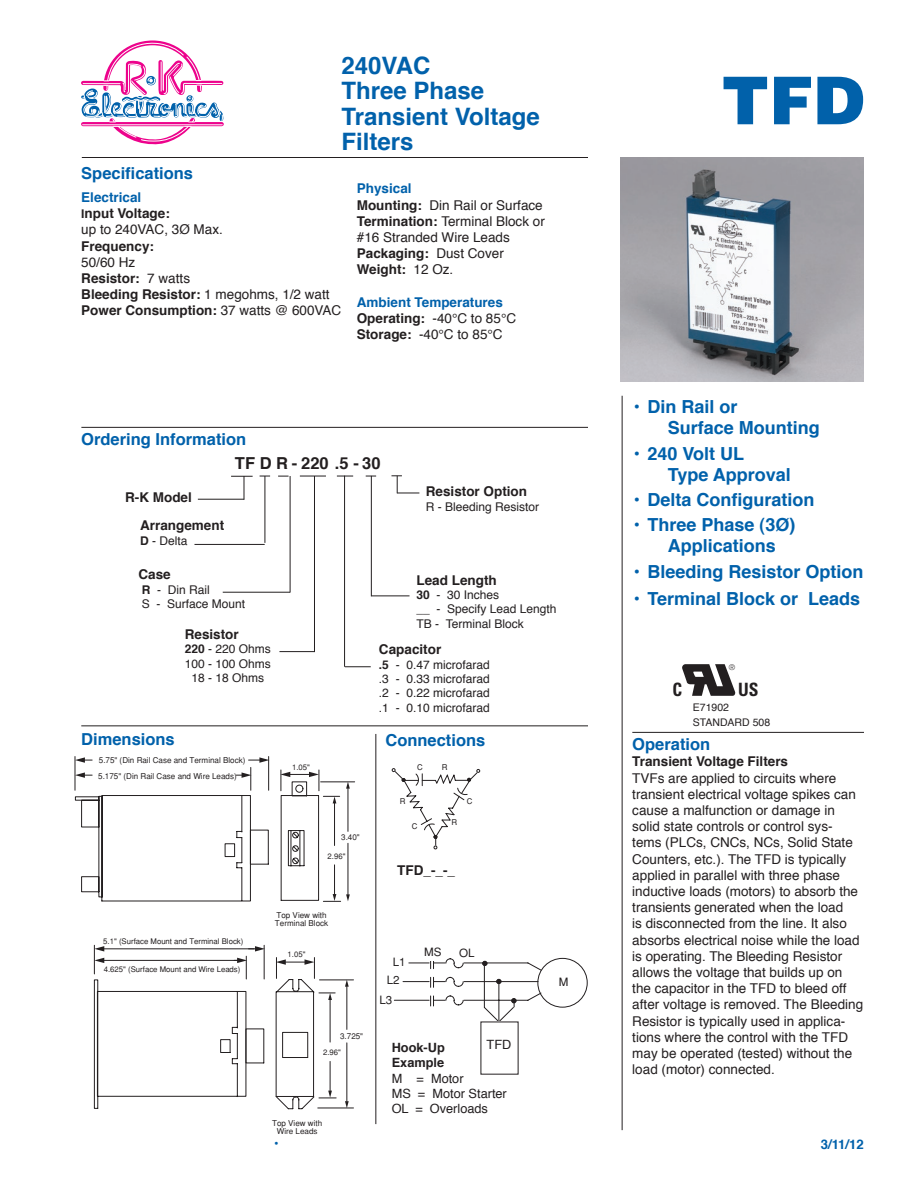
<style>
.page{position:relative;width:918px;height:1188px;background:#fff}
.page>*{position:absolute;margin:0;border:0;box-sizing:border-box;transform-origin:0 0}
.t1{font:900 66px "Helvetica";color:#0161aa}
.t2{font:700 24px/25.5px "Helvetica";color:#0161ab}
.t3{font:700 condensed 18.3px "Univers";color:#231f20;scale:.95 1}
.t4{font:700 18px/21px "Helvetica";color:#0161ab}
.t5{font:700 16.5px "Helvetica";color:#0161ab}
.t6{font:700 16.5px "Helvetica";color:#231f20}
.t7{font:13.5px/16.2px "Helvetica";color:#231f20}
.t8{font:700 13.5px "Helvetica";color:#231f20}
.t9{font:700 13.2px "Helvetica";color:#0161ab}
.t10{font:12.75px/15.3px "Helvetica";color:#231f20}
.t11{font:700 12.75px/15.3px "Helvetica";color:#231f20}
.t12{font:12px/14.4px "Helvetica";color:#231f20}
.t13{font:11.55px "Helvetica";color:#231f20}
.t14{font:10.5px/15px "Helvetica";color:#231f20}
.t15{font:8.1px/8.1px "Helvetica";color:#231f20}
.t16{font:7.95px "Helvetica";color:#231f20}
.t17{font:7.8px "Helvetica";color:#231f20}
.s1{font-weight:700;color:#0161ab}
.s2{font-weight:700;font-size:12px}
.s3{font-weight:700}
</style>
<div class="page">
<svg style="left:81px;top:41px;width:143px;height:102px"></svg>
<hr style="left:632px;top:732px;width:232px;height:1px;background:#231f20">
<hr style="left:81px;top:427px;width:507px;height:1px;background:#231f20">
<hr style="left:81px;top:725px;width:507px;height:1px;background:#231f20">
<hr style="left:82px;top:157px;width:506px;height:1px;background:#231f20">
<hr style="left:375px;top:734px;width:1px;height:390px;background:#231f20">
<hr style="left:622px;top:396px;width:1px;height:734px;background:#231f20">
<hr style="left:198px;top:499px;width:46px;height:1px;background:#231f20">
<svg style="left:231px;top:476px;width:22px;height:24px"></svg>
<hr style="left:265px;top:476px;width:1px;height:67px;background:#231f20">
<hr style="left:290px;top:476px;width:1px;height:117px;background:#231f20">
<hr style="left:314px;top:476px;width:1px;height:176px;background:#231f20">
<svg style="left:337px;top:476px;width:16px;height:1px"></svg>
<hr style="left:344px;top:476px;width:1px;height:191px;background:#231f20">
<hr style="left:371px;top:476px;width:1px;height:120px;background:#231f20">
<hr style="left:371px;top:596px;width:39px;height:1px;background:#231f20">
<hr style="left:194px;top:544px;width:71px;height:1px;background:#231f20">
<hr style="left:223px;top:592px;width:67px;height:1px;background:#231f20">
<svg style="left:345px;top:666px;width:26px;height:1px"></svg>
<hr style="left:279px;top:651px;width:36px;height:1px;background:#231f20">
<svg style="left:300px;top:476px;width:26px;height:1px"></svg>
<svg style="left:392px;top:475px;width:27px;height:19px"></svg>
<div style="left:538px;top:958px;width:49px;height:49px;border:1px solid #231f20;border-radius:50%"></div>
<svg style="left:394px;top:958px;width:148px;height:64px"></svg>
<svg style="left:392px;top:768px;width:88px;height:81px"></svg>
<img style="left:621px;top:157px;width:243px;height:225px">
<svg style="left:682px;top:664px;width:54px;height:32px"></svg>
<hr style="left:321px;top:782px;width:34px;height:1px;background:#231f20">
<svg style="left:74px;top:756px;width:276px;height:146px"></svg>
<svg style="left:94px;top:945px;width:260px;height:165px"></svg>
<h2 class="t2" style="left:341px;top:54px;width:200px">240VAC<br>Three Phase<br>Transient Voltage<br>Filters</h2>
<p class="t5" style="left:81px;top:162px;width:113px">Specifications</p>
<p class="t7" style="left:81px;top:190px;width:143px"><span class="s1">Electrical<br></span><span class="s2">I</span><span class="s3">nput Voltage:<br></span>up to 240VAC, 3Ø Max.</p>
<p class="t8" style="left:81px;top:237px;width:74px">Frequency:</p>
<p class="t7" style="left:81px;top:255px;width:262px">50/60 Hz<br><span class="s3">Resistor:</span> 7 watts<br><span class="s3">Bleeding Resistor:</span> 1 megohms, 1/2 watt<br><span class="s3">Power Consumption:</span> 37 watts @ 600VAC</p>
<p class="t7" style="left:357px;top:181px;width:190px"><span class="s1">Physical<br></span><span class="s3">Mounting:</span> Din Rail or Surface<br><span class="s3">Termination:</span> Terminal Block or #16 Stranded Wire Leads<br><span class="s3">Packaging:</span> Dust Cover<br><span class="s3">Weight:</span> 12 Oz.</p>
<p class="t7" style="left:357px;top:295px;width:161px"><span class="s1">Ambient Temperatures<br></span><span class="s3">Operating:</span> -40°C to 85°C<br><span class="s3">Storage:</span> -40°C to 85°C</p>
<p class="t5" style="left:81px;top:428px;width:167px">Ordering Information</p>
<p class="t8" style="left:125px;top:488px;width:68px">R-K Model</p>
<p class="t8" style="left:140px;top:516px;width:86px">Arrangement</p>
<p class="t12" style="left:140px;top:534px;width:49px"><span class="s3">D</span> - Delta</p>
<p class="t6" style="left:235px;top:452px;width:147px">TF D R - 220 .5 - 30</p>
<p class="t8" style="left:426px;top:482px;width:103px">Resistor Option</p>
<p class="t12" style="left:426px;top:500px;width:115px">R - Bleeding Resistor</p>
<p class="t8" style="left:139px;top:565px;width:34px">Case</p>
<p class="t12" style="left:142px;top:583px;width:105px"><span class="s3">R</span> - Din Rail<br>S - Surface Mount</p>
<p class="t8" style="left:185px;top:625px;width:56px">Resistor</p>
<p class="t12" style="left:185px;top:643px;width:88px;text-align:center"><span class="s3">220</span> - 220 Ohms<br>100 - 100 Ohms<br>18 - 18 Ohms</p>
<p class="t8" style="left:417px;top:571px;width:82px">Lead Length</p>
<p class="t12" style="left:417px;top:588px;width:142px"><span class="s3">30</span> - 30 Inches<br>__ - Specify Lead Length<br>TB - Terminal Block</p>
<p class="t8" style="left:379px;top:640px;width:64px">Capacitor</p>
<p class="t12" style="left:379px;top:658px;width:112px;text-align:justify"><span class="s3">.5</span> - 0.47 microfarad .3 - 0.33 microfarad .2 - 0.22 microfarad .1 - 0.10 microfarad</p>
<p class="t5" style="left:81px;top:728px;width:95px">Dimensions</p>
<p class="t5" style="left:385px;top:729px;width:101px">Connections</p>
<p class="t15" style="left:98px;top:752px;width:149px;line-height:15.9px">5.75" (Din Rail Case and Terminal Block)<br>5.175" (Din Rail Case and Wire Leads)</p>
<p class="t17" style="left:292px;top:762px;width:19px">1.05"</p>
<p class="t15" style="left:341px;top:834px;width:20px">3.40"</p>
<p class="t17" style="left:328px;top:851px;width:19px">2.96"</p>
<p class="t17" style="left:103px;top:937px;width:142px">5.1" (Surface Mount and Terminal Block)</p>
<p class="t17" style="left:104px;top:965px;width:138px">4.625" (Surface Mount and Wire Leads)</p>
<p class="t15" style="left:275px;top:911px;width:55px">Top View with<br>Terminal Block</p>
<p class="t17" style="left:288px;top:950px;width:19px">1.05"</p>
<p class="t15" style="left:340px;top:1032px;width:25px">3.725"</p>
<p class="t17" style="left:323px;top:1048px;width:19px">2.96"</p>
<p class="t15" style="left:272px;top:1119px;width:52px;text-align:center">Top View with<br>Wire Leads</p>
<p class="t16" style="left:417px;top:762px;width:7px">C</p>
<p class="t16" style="left:442px;top:762px;width:7px">R</p>
<p class="t16" style="left:400px;top:797px;width:7px">R</p>
<p class="t16" style="left:412px;top:821px;width:7px">C</p>
<p class="t16" style="left:451px;top:818px;width:7px">R</p>
<p class="t16" style="left:467px;top:797px;width:7px">C</p>
<p class="t8" style="left:397px;top:861px;width:59px">TFD_-_-_</p>
<p class="t13" style="left:393px;top:955px;width:14px">L1</p>
<p class="t13" style="left:387px;top:973px;width:14px">L2</p>
<p class="t13" style="left:379px;top:993px;width:14px">L3</p>
<p class="t13" style="left:424px;top:945px;width:19px">MS</p>
<p class="t13" style="left:459px;top:946px;width:17px">OL</p>
<p class="t13" style="left:483px;top:1033px;width:26px">RCY</p>
<p class="t10" style="left:487px;top:1038px;width:26px">TFD</p>
<p class="t11" style="left:392px;top:1041px;width:55px">Hook-Up<br>Example</p>
<p class="t10" style="left:392px;top:1071px;width:117px">M = Motor<br>MS = Motor Starter<br>OL = Overloads</p>
<p class="t13" style="left:559px;top:976px;width:11px">M</p>
<h1 class="t1" style="left:722px;top:57px;width:145px">TFD</h1>
<h3 class="t4" style="left:668px;top:398px;width:154px;text-indent:-34px">• Din Rail or<br>Surface Mounting</h3>
<h3 class="t4" style="left:668px;top:444px;width:125px;text-indent:-34px">• 240 Volt UL<br>Type Approval</h3>
<h3 class="t4" style="left:634px;top:490px;width:182px">• Delta Configuration</h3>
<h3 class="t4" style="left:668px;top:516px;width:129px;text-indent:-34px">• Three Phase (3Ø)<br>Applications</h3>
<h3 class="t4" style="left:634px;top:562px;width:231px">• Bleeding Resistor Option</h3>
<h3 class="t4" style="left:634px;top:590px;width:228px">• Terminal Block or Leads</h3>
<h3 class="t3" style="left:673px;top:678px;width:12px">C</h3>
<p class="t17" style="left:729px;top:662px;width:7px">®</p>
<h3 class="t3" style="left:738px;top:678px;width:23px">US</h3>
<p class="t14" style="left:693px;top:701px;width:79px">E71902<br>STANDARD 508</p>
<p class="t5" style="left:632px;top:733px;width:79px">Operation</p>
<p class="t8" style="left:632px;top:753px;width:157px">Transient Voltage Filters</p>
<p class="t7" style="left:632px;top:771px;width:232px">TVFs are applied to circuits where transient electrical voltage spikes can cause a malfunction or damage in solid state controls or control sys&shy;tems (PLCs, CNCs, NCs, Solid State Counters, etc.). The TFD is typically applied in parallel with three phase inductive loads (motors) to absorb the transients generated when the load<br>is disconnected from the line. It also absorbs electrical noise while the load is operating. The Bleeding Resistor allows the voltage that builds up on the capacitor in the TFD to bleed off after voltage is removed. The Bleeding Resistor is typically used in applica&shy;tions where the control with the TFD may be operated (tested) without the load (motor) connected.</p>
<p class="t9" style="left:274px;top:1135px;width:6px">•</p>
<p class="t9" style="left:821px;top:1135px;width:45px">3/11/12</p>
</div>
